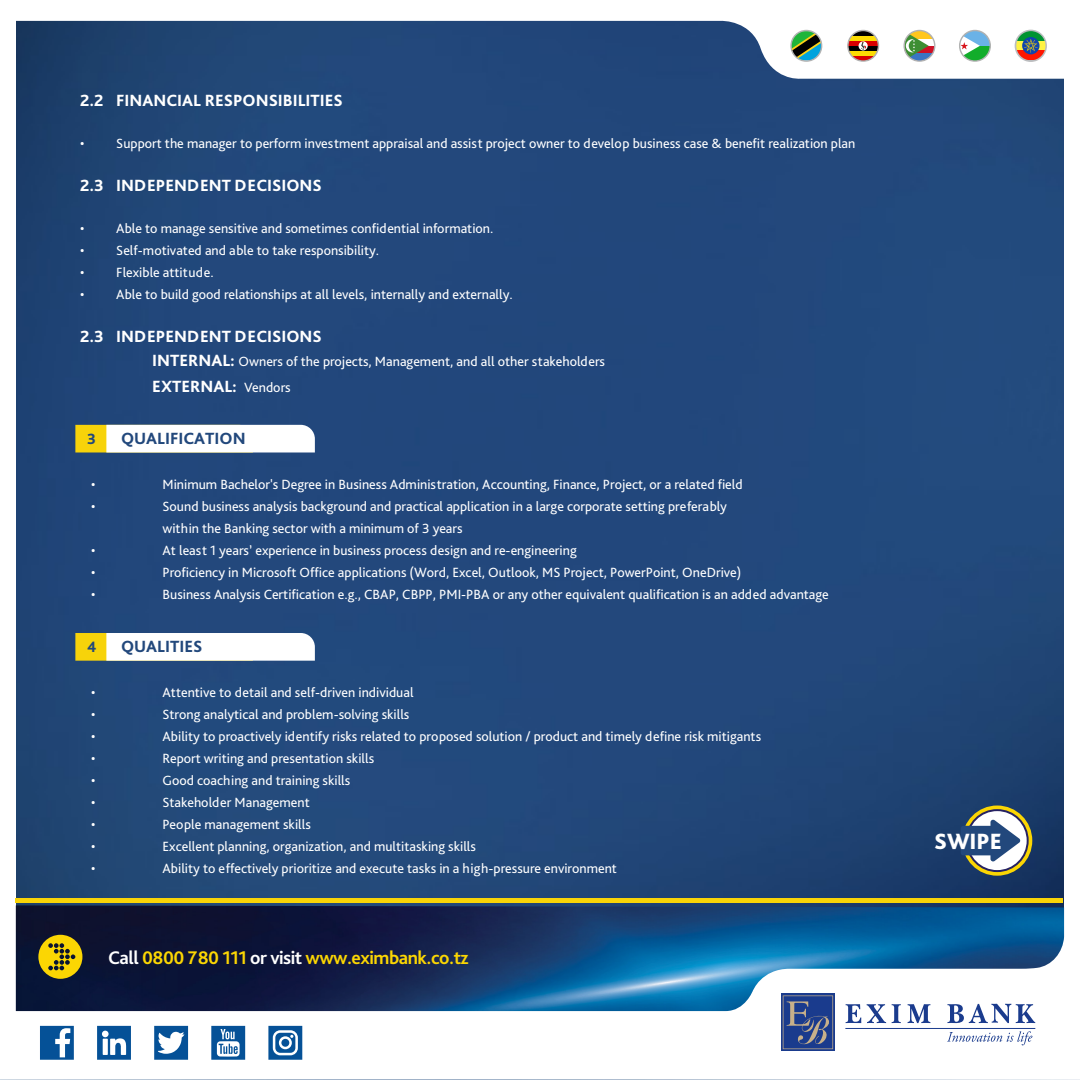
<style>
.page{position:relative;width:1080px;height:1080px;background:#fff}
.page>*{position:absolute;margin:0;border:0;box-sizing:border-box;transform-origin:0 0}
.t1{font:800 23.1px "Bliss Pro";color:#fff}
.t2{font:700 19.2px "Bliss Pro";letter-spacing:-.025em;color:#fbd603}
.t3{font:800 17px "Bliss Pro";color:#fff}
.t4{font:800 17px "Bliss Pro";color:#22487c}
.t5{font:800 15.6px "Bliss Pro";color:#22487c}
.t6{font:14px/22px "Bliss Pro";color:#fff}
.s1{font-weight:800;font-size:17px}
.s2{font-weight:400;font-size:14px}
.s3{color:#fff}
</style>
<div class="page">
<img style="left:0;top:81px;width:1080px;height:999px">
<div style="left:0;top:1px;width:16px;height:1078px;background:#fff"></div>
<div style="left:1064px;top:0;width:16px;height:1079px;background:#fff"></div>
<div style="left:1px;top:920px;width:1079px;height:159px;background:#fff"></div>
<svg style="left:40px;top:1026px;width:34px;height:34px"></svg>
<svg style="left:97px;top:1026px;width:34px;height:34px"></svg>
<svg style="left:154px;top:1026px;width:34px;height:34px"></svg>
<svg style="left:211px;top:1026px;width:34px;height:34px"></svg>
<svg style="left:268px;top:1026px;width:34px;height:34px"></svg>
<div style="left:781px;top:994px;width:54px;height:57px;background:#39508c"></div>
<svg style="left:783px;top:1011px;width:50px;height:38px;background:#41558c"></svg>
<hr style="left:845px;top:1028px;width:190px;height:1px;background:#1a3b8d">
<svg style="left:947px;top:1031px;width:85px;height:14px"></svg>
<svg style="left:846px;top:1011px;width:15px;height:12px"></svg>
<svg style="left:867px;top:1011px;width:19px;height:12px"></svg>
<svg style="left:892px;top:1011px;width:9px;height:12px"></svg>
<svg style="left:908px;top:1011px;width:22px;height:12px"></svg>
<svg style="left:947px;top:1011px;width:88px;height:12px"></svg>
<img style="left:16px;top:905px;width:1048px;height:106px">
<svg style="left:38px;top:935px;width:44px;height:44px;background:#a79213"></svg>
<hr style="left:16px;top:899px;width:1047px;height:4px;background:#f9d407">
<svg style="left:16px;top:20px;width:1048px;height:61px;fill:#214679"></svg>
<svg style="left:847px;top:30px;width:32px;height:32px"></svg>
<svg style="left:790px;top:30px;width:32px;height:32px"></svg>
<svg style="left:903px;top:30px;width:32px;height:32px"></svg>
<svg style="left:959px;top:30px;width:32px;height:32px"></svg>
<div style="left:1015px;top:30px;width:32px;height:32px;border:3px solid #bbbdbf;border-radius:50%"></div>
<svg style="left:1016px;top:31px;width:29px;height:10px"></svg>
<div style="left:1016px;top:41px;width:29px;height:10px;background:#fff343"></div>
<svg style="left:1016px;top:51px;width:29px;height:9px"></svg>
<svg style="left:1022px;top:37px;width:18px;height:17px"></svg>
<svg style="left:1024px;top:39px;width:14px;height:14px"></svg>
<svg style="left:962px;top:806px;width:70px;height:70px"></svg>
<svg style="left:967px;top:810px;width:61px;height:61px"></svg>
<div style="left:966px;top:809px;width:63px;height:63px;border:2px solid #262262;border-radius:50%"></div>
<svg style="left:961px;top:819px;width:60px;height:43px"></svg>
<svg style="left:75px;top:425px;width:240px;height:27px"></svg>
<svg style="left:75px;top:633px;width:240px;height:28px"></svg>
<p class="t3" style="left:80px;top:90px;width:264px">2.2 FINANCIAL RESPONSIBILITIES</p>
<p class="t6" style="left:80px;top:132px;width:777px">• Support the manager to perform investment appraisal and assist project owner to develop business case &amp; benefit realization plan</p>
<p class="t3" style="left:80px;top:175px;width:243px">2.3 INDEPENDENT DECISIONS</p>
<p class="t6" style="left:80px;top:217px;width:415px">• Able to manage sensitive and sometimes confidential information.</p>
<p class="t6" style="left:80px;top:239px;width:300px">• Self-motivated and able to take responsibility.</p>
<p class="t6" style="left:80px;top:261px;width:135px">• Flexible attitude.</p>
<p class="t6" style="left:80px;top:283px;width:434px">• Able to build good relationships at all levels, internally and externally.</p>
<p class="t3" style="left:80px;top:325px;width:243px">2.3 INDEPENDENT DECISIONS</p>
<p class="t6" style="left:152px;top:350px;width:454px"><span class="s1">INTERNAL:</span> Owners of the projects, Management, and all other stakeholders</p>
<p class="t3" style="left:152px;top:376px;width:140px">EXTERNAL: <span class="s2">Vendors</span></p>
<p class="t5" style="left:87px;top:429px;width:10px">3</p>
<p class="t4" style="left:121px;top:428px;width:126px">QUALIFICATION</p>
<p class="t6" style="left:91px;top:473px;width:6px">•</p>
<p class="t6" style="left:163px;top:473px;width:582px">Minimum Bachelor's Degree in Business Administration, Accounting, Finance, Project, or a related field</p>
<p class="t6" style="left:91px;top:495px;width:6px">•</p>
<p class="t6" style="left:163px;top:495px;width:566px">Sound business analysis background and practical application in a large corporate setting preferably within the Banking sector with a minimum of 3 years</p>
<p class="t6" style="left:91px;top:539px;width:6px">•</p>
<p class="t6" style="left:163px;top:539px;width:416px">At least 1 years’ experience in business process design and re-engineering</p>
<p class="t6" style="left:91px;top:561px;width:6px">•</p>
<p class="t6" style="left:163px;top:561px;width:580px">Proficiency in Microsoft Office applications (Word, Excel, Outlook, MS Project, PowerPoint, OneDrive)</p>
<p class="t6" style="left:91px;top:583px;width:6px">•</p>
<p class="t6" style="left:163px;top:583px;width:668px">Business Analysis Certification e.g., CBAP, CBPP, PMI-PBA or any other equivalent qualification is an added advantage</p>
<p class="t5" style="left:87px;top:637px;width:11px">4</p>
<p class="t4" style="left:121px;top:636px;width:83px">QUALITIES</p>
<p class="t6" style="left:91px;top:681px;width:6px">•</p>
<p class="t6" style="left:163px;top:681px;width:253px">Attentive to detail and self-driven individual</p>
<p class="t6" style="left:91px;top:703px;width:6px">•</p>
<p class="t6" style="left:163px;top:703px;width:248px">Strong analytical and problem-solving skills</p>
<p class="t6" style="left:91px;top:725px;width:6px">•</p>
<p class="t6" style="left:163px;top:725px;width:600px">Ability to proactively identify risks related to proposed solution / product and timely define risk mitigants</p>
<p class="t6" style="left:91px;top:747px;width:6px">•</p>
<p class="t6" style="left:163px;top:747px;width:213px">Report writing and presentation skills</p>
<p class="t6" style="left:91px;top:769px;width:6px">•</p>
<p class="t6" style="left:163px;top:769px;width:189px">Good coaching and training skills</p>
<p class="t6" style="left:91px;top:791px;width:6px">•</p>
<p class="t6" style="left:163px;top:791px;width:149px">Stakeholder Management</p>
<p class="t6" style="left:91px;top:813px;width:6px">•</p>
<p class="t6" style="left:163px;top:813px;width:150px">People management skills</p>
<p class="t6" style="left:91px;top:835px;width:6px">•</p>
<p class="t6" style="left:163px;top:835px;width:315px">Excellent planning, organization, and multitasking skills</p>
<p class="t6" style="left:91px;top:857px;width:6px">•</p>
<p class="t6" style="left:163px;top:857px;width:456px">Ability to effectively prioritize and execute tasks in a high-pressure environment</p>
<h2 class="t2" style="left:108px;top:945px;width:362px"><span class="s3">Call</span> 0800 780 111 <span class="s3">or visit</span> www.eximbank.co.tz</h2>
<h1 class="t1" style="left:934px;top:827px;width:70px">SWIPE</h1>
</div>
